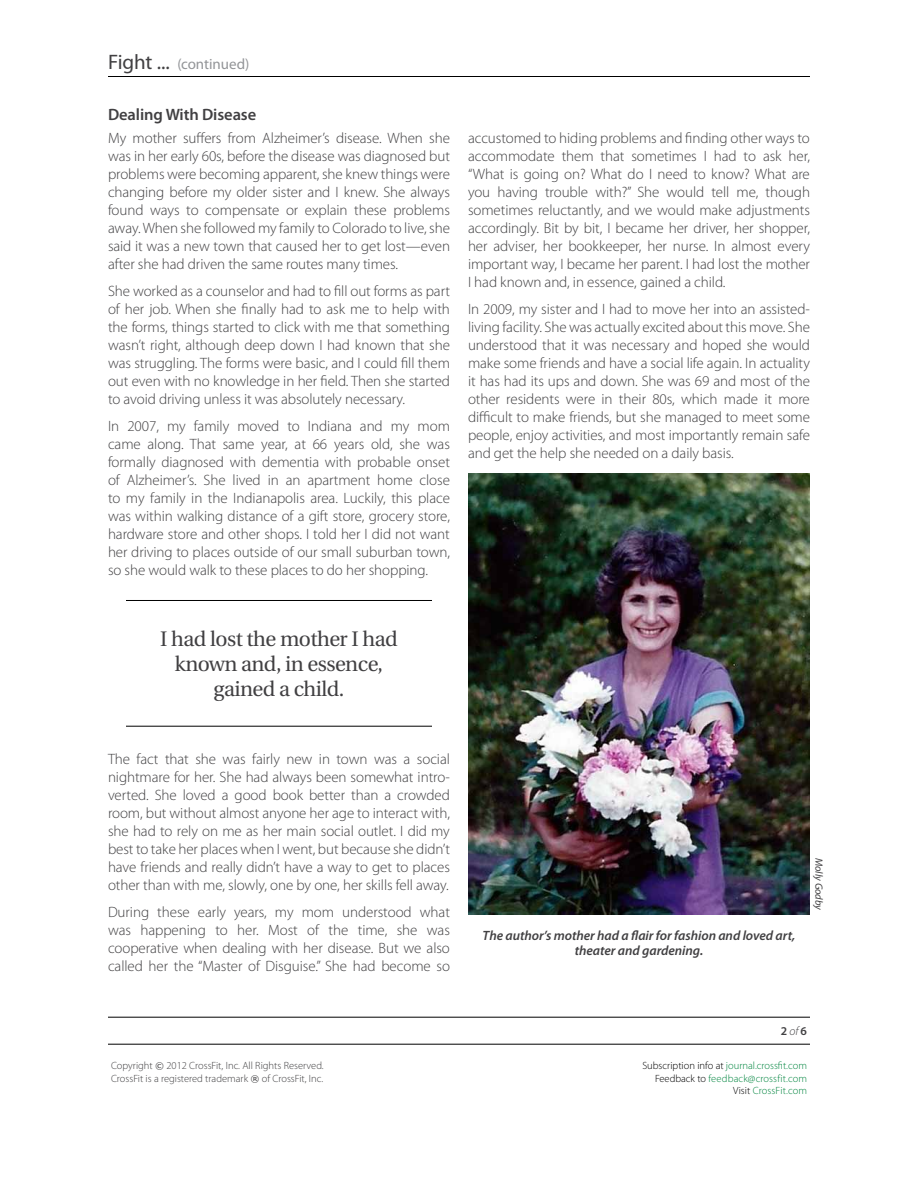
<style>
.page{position:relative;width:918px;height:1188px;background:#fff}
.page>*{position:absolute;margin:0;border:0;box-sizing:border-box;transform-origin:0 0}
.t1{font:21px/25.2px "Utopia";letter-spacing:-.025em;color:#414042;text-align:center}
.t2{font:600 16.5px "Myriad Pro";letter-spacing:-.005em;color:#414042}
.t3{font:300 15px/18px "Myriad Pro";letter-spacing:-.005em;color:#414042;text-align:justify}
.t4{font:15px "Myriad Pro";letter-spacing:-.005em;color:#939598}
.t5{font:italic 600 13.5px/15px "Myriad Pro";letter-spacing:-.005em;color:#414042;text-align:center}
.t6{font:600 12px "Myriad Pro";color:#414042}
.t7{font:300 10.5px/12.6px "Myriad Pro";color:#414042}
.t8{font:300 10.5px/12.6px "Myriad Pro";color:#00853f;text-align:right}
.t9{font:italic 10.5px "Myriad Pro";letter-spacing:-.005em;color:#414042}
.s1{font-size:21px;color:#414042}
.s2{font-weight:300;font-style:italic}
.s3{font-family:"Verdana";font-weight:400;font-size:9px}
.s4{color:#000}
</style>
<div class="page">
<hr style="left:108px;top:76px;width:702px;height:1px;background:#000">
<hr style="left:108px;top:1017px;width:702px;height:1px;background:#000">
<hr style="left:108px;top:1044px;width:702px;height:1px;background:#000">
<hr style="left:126px;top:600px;width:306px;height:1px;background:#000">
<hr style="left:126px;top:726px;width:306px;height:1px;background:#000">
<img style="left:468px;top:473px;width:342px;height:441px">
<p class="t4" style="left:108px;top:56px;width:143px"><span class="s1">Fight ...</span> (continued)</p>
<p class="t2" style="left:108px;top:106px;width:150px">Dealing With Disease</p>
<p class="t3" style="left:108px;top:129px;width:344px">My mother suffers from Alzheimer’s disease. When she was in her early 60s, before the disease was diagnosed but problems were becoming apparent, she knew things were changing before my older sister and I knew. She always found ways to compensate or explain these problems away. When she followed my family to Colorado to live, she said it was a new town that caused her to get lost—even after she had driven the same routes many times.</p>
<p class="t3" style="left:108px;top:282px;width:344px">She worked as a counselor and had to fill out forms as part of her job. When she finally had to ask me to help with the forms, things started to click with me that something wasn’t right, although deep down I had known that she was struggling. The forms were basic, and I could fill them out even with no knowledge in her field. Then she started to avoid driving unless it was absolutely necessary.</p>
<p class="t3" style="left:108px;top:417px;width:344px">In 2007, my family moved to Indiana and my mom came along. That same year, at 66 years old, she was formally diagnosed with dementia with probable onset of Alzheimer’s. She lived in an apartment home close to my family in the Indianapolis area. Luckily, this place was within walking distance of a gift store, grocery store, hardware store and other shops. I told her I did not want her driving to places outside of our small suburban town, so she would walk to these places to do her shopping.</p>
<p class="t3" style="left:468px;top:129px;width:344px">accustomed to hiding problems and finding other ways to accommodate them that sometimes I had to ask her, “What is going on? What do I need to know? What are you having trouble with?” She would tell me, though sometimes reluctantly, and we would make adjustments accordingly. Bit by bit, I became her driver, her shopper, her adviser, her bookkeeper, her nurse. In almost every important way, I became her parent. I had lost the mother I had known and, in essence, gained a child.</p>
<p class="t3" style="left:468px;top:300px;width:344px">In 2009, my sister and I had to move her into an assisted&shy;living facility. She was actually excited about this move. She understood that it was necessary and hoped she would make some friends and have a social life again. In actuality it has had its ups and down. She was 69 and most of the other residents were in their 80s, which made it more difficult to make friends, but she managed to meet some people, enjoy activities, and most importantly remain safe and get the help she needed on a daily basis.</p>
<h1 class="t1" style="left:160px;top:627px;width:239px">I had lost the mother I had known and, in essence, gained a child.</h1>
<p class="t3" style="left:108px;top:750px;width:344px">The fact that she was fairly new in town was a social nightmare for her. She had always been somewhat intro&shy;verted. She loved a good book better than a crowded room, but without almost anyone her age to interact with, she had to rely on me as her main social outlet. I did my best to take her places when I went, but because she didn’t have friends and really didn’t have a way to get to places other than with me, slowly, one by one, her skills fell away.</p>
<p class="t3" style="left:108px;top:903px;width:344px">During these early years, my mom understood what was happening to her. Most of the time, she was cooperative when dealing with her disease. But we also called her the “Master of Disguise.” She had become so</p>
<p class="t5" style="left:483px;top:928px;width:314px">The author’s mother had a flair for fashion and loved art, theater and gardening.</p>
<p class="t9" style="left:825px;top:858px;width:54px;rotate:90deg">Molly Godby</p>
<p class="t6" style="left:781px;top:1024px;width:28px">2 <span class="s2">of</span> 6</p>
<p class="t7" style="left:111px;top:1060px;width:214px">Copyright <span class="s3">©</span> 2012 CrossFit, Inc. All Rights Reserved.<br>CrossFit is a registered trademark <span class="s3">®</span> of CrossFit, Inc.</p>
<p class="t8" style="left:642px;top:1060px;width:166px"><span class="s4">Subscription info at</span> journal.crossfit.com<br><span class="s4">Feedback to</span> feedback@crossfit.com<br><span class="s4">Visit</span> CrossFit.com</p>
</div>
